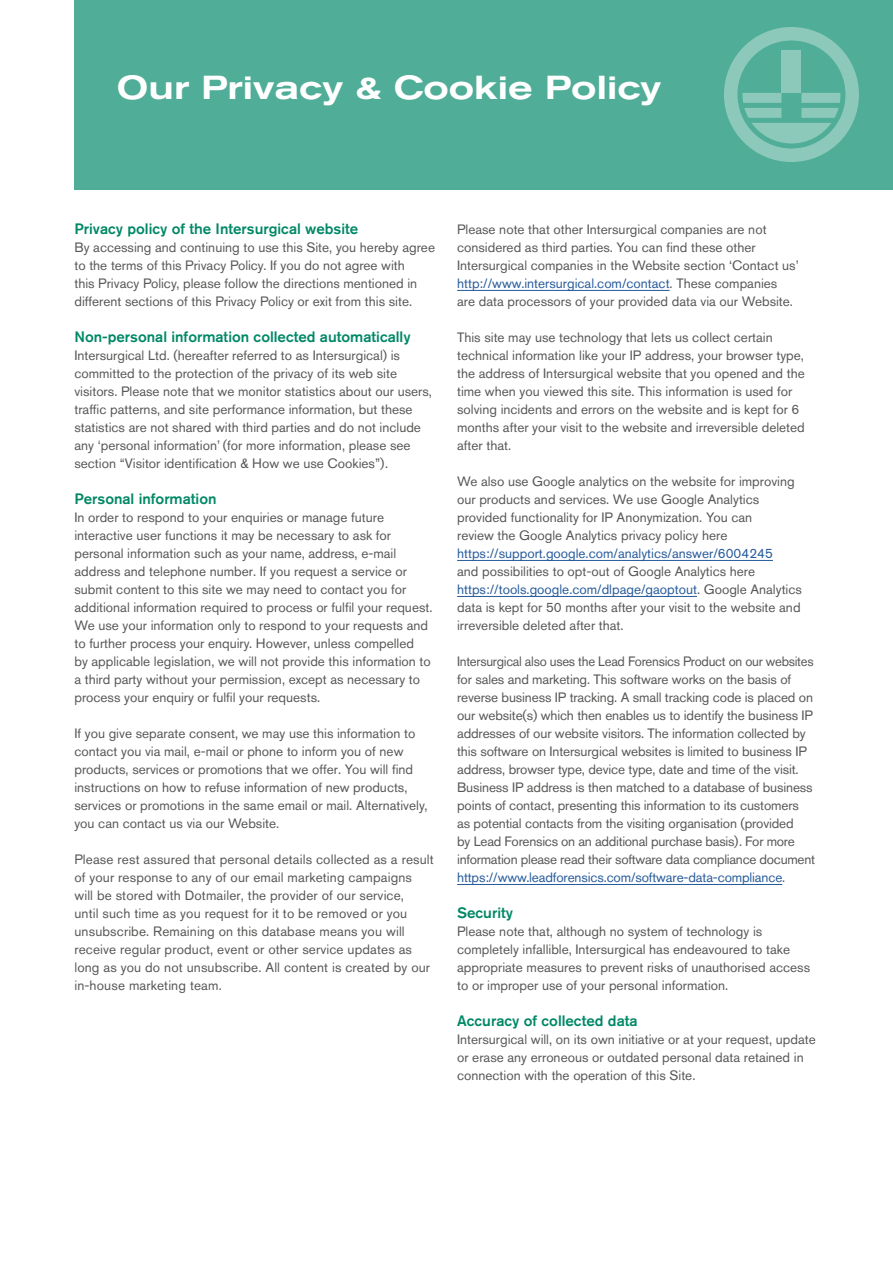
<style>
.page{position:relative;width:893px;height:1263px;background:#fff}
.page>*{position:absolute;margin:0;border:0;box-sizing:border-box;transform-origin:0 0}
.cover_heading{font:500 expanded 33px "Akzidenz Grotesk BQ";color:#fff}
.sub_heading_critical{font:500 15px "Akzidenz Grotesk BQ";color:#086}
.body_text{font:13.5px/18px "Akzidenz Grotesk BQ";color:#575756}
.s1{color:#275b9b}
</style>
<div class="page">
<div style="left:74px;top:0;width:819px;height:189px;background:#50ad97"></div>
<svg style="left:724px;top:27px;width:135px;height:135px"></svg>
<hr style="left:457px;top:290px;width:213px;height:1px;background:#275b9b">
<hr style="left:457px;top:560px;width:316px;height:1px;background:#275b9b">
<hr style="left:457px;top:596px;width:240px;height:1px;background:#275b9b">
<hr style="left:457px;top:884px;width:325px;height:1px;background:#275b9b">
<p class="cover_heading" style="left:117px;top:68px;width:546px">Our Privacy &amp; Cookie Policy</p>
<p class="sub_heading_critical" style="left:74px;top:220px;width:285px">Privacy policy of the Intersurgical website</p>
<p class="body_text" style="left:74px;top:238px;width:362px">By accessing and continuing to use this Site, you hereby agree to the terms of this Privacy Policy. If you do not agree with<br>this Privacy Policy, please follow the directions mentioned in different sections of this Privacy Policy or exit from this site.</p>
<p class="sub_heading_critical" style="left:74px;top:328px;width:338px">Non-personal information collected automatically</p>
<p class="body_text" style="left:74px;top:346px;width:359px">Intersurgical Ltd. (hereafter referred to as Intersurgical) is committed to the protection of the privacy of its web site visitors. Please note that we monitor statistics about our users, traffic patterns, and site performance information, but these statistics are not shared with third parties and do not include any ‘personal information’ (for more information, please see section “Visitor identification &amp; How we use Cookies”).</p>
<p class="sub_heading_critical" style="left:74px;top:490px;width:144px">Personal information</p>
<p class="body_text" style="left:74px;top:508px;width:360px">In order to respond to your enquiries or manage future interactive user functions it may be necessary to ask for personal information such as your name, address, e-mail address and telephone number. If you request a service or submit content to this site we may need to contact you for additional information required to process or fulfil your request.<br>We use your information only to respond to your requests and to further process your enquiry. However, unless compelled<br>by applicable legislation, we will not provide this information to a third party without your permission, except as necessary to process your enquiry or fulfil your requests.</p>
<p class="body_text" style="left:74px;top:724px;width:355px">If you give separate consent, we may use this information to contact you via mail, e-mail or phone to inform you of new products, services or promotions that we offer. You will find instructions on how to refuse information of new products, services or promotions in the same email or mail. Alternatively, you can contact us via our Website.</p>
<p class="body_text" style="left:74px;top:850px;width:361px">Please rest assured that personal details collected as a result of your response to any of our email marketing campaigns will be stored with Dotmailer, the provider of our service,<br>until such time as you request for it to be removed or you unsubscribe. Remaining on this database means you will receive regular product, event or other service updates as long as you do not unsubscribe. All content is created by our in-house marketing team.</p>
<p class="body_text" style="left:457px;top:220px;width:343px">Please note that other Intersurgical companies are not considered as third parties. You can find these other Intersurgical companies in the Website section ‘Contact us’ <span class="s1">http://www.intersurgical.com/contact</span>. These companies<br>are data processors of your provided data via our Website.</p>
<p class="body_text" style="left:457px;top:328px;width:349px">This site may use technology that lets us collect certain technical information like your IP address, your browser type, the address of Intersurgical website that you opened and the time when you viewed this site. This information is used for solving incidents and errors on the website and is kept for 6 months after your visit to the website and irreversible deleted after that.</p>
<p class="body_text" style="left:457px;top:472px;width:346px">We also use Google analytics on the website for improving our products and services. We use Google Analytics provided functionality for IP Anonymization. You can<br>review the Google Analytics privacy policy here <span class="s1">https://support.google.com/analytics/answer/6004245<br></span>and possibilities to opt-out of Google Analytics here <span class="s1">https://tools.google.com/dlpage/gaoptout</span>. Google Analytics data is kept for 50 months after your visit to the website and irreversible deleted after that.</p>
<p class="body_text" style="left:457px;top:652px;width:359px">Intersurgical also uses the Lead Forensics Product on our websites for sales and marketing. This software works on the basis of reverse business IP tracking. A small tracking code is placed on our website(s) which then enables us to identify the business IP addresses of our website visitors. The information collected by this software on Intersurgical websites is limited to business IP address, browser type, device type, date and time of the visit.<br>Business IP address is then matched to a database of business points of contact, presenting this information to its customers as potential contacts from the visiting organisation (provided<br>by Lead Forensics on an additional purchase basis). For more information please read their software data compliance document <span class="s1">https://www.leadforensics.com/software-data-compliance</span>.</p>
<p class="sub_heading_critical" style="left:457px;top:904px;width:57px">Security</p>
<p class="body_text" style="left:457px;top:922px;width:355px">Please note that, although no system of technology is completely infallible, Intersurgical has endeavoured to take appropriate measures to prevent risks of unauthorised access to or improper use of your personal information.</p>
<p class="sub_heading_critical" style="left:457px;top:1012px;width:182px">Accuracy of collected data</p>
<p class="body_text" style="left:457px;top:1030px;width:360px">Intersurgical will, on its own initiative or at your request, update or erase any erroneous or outdated personal data retained in connection with the operation of this Site.</p>
</div>
